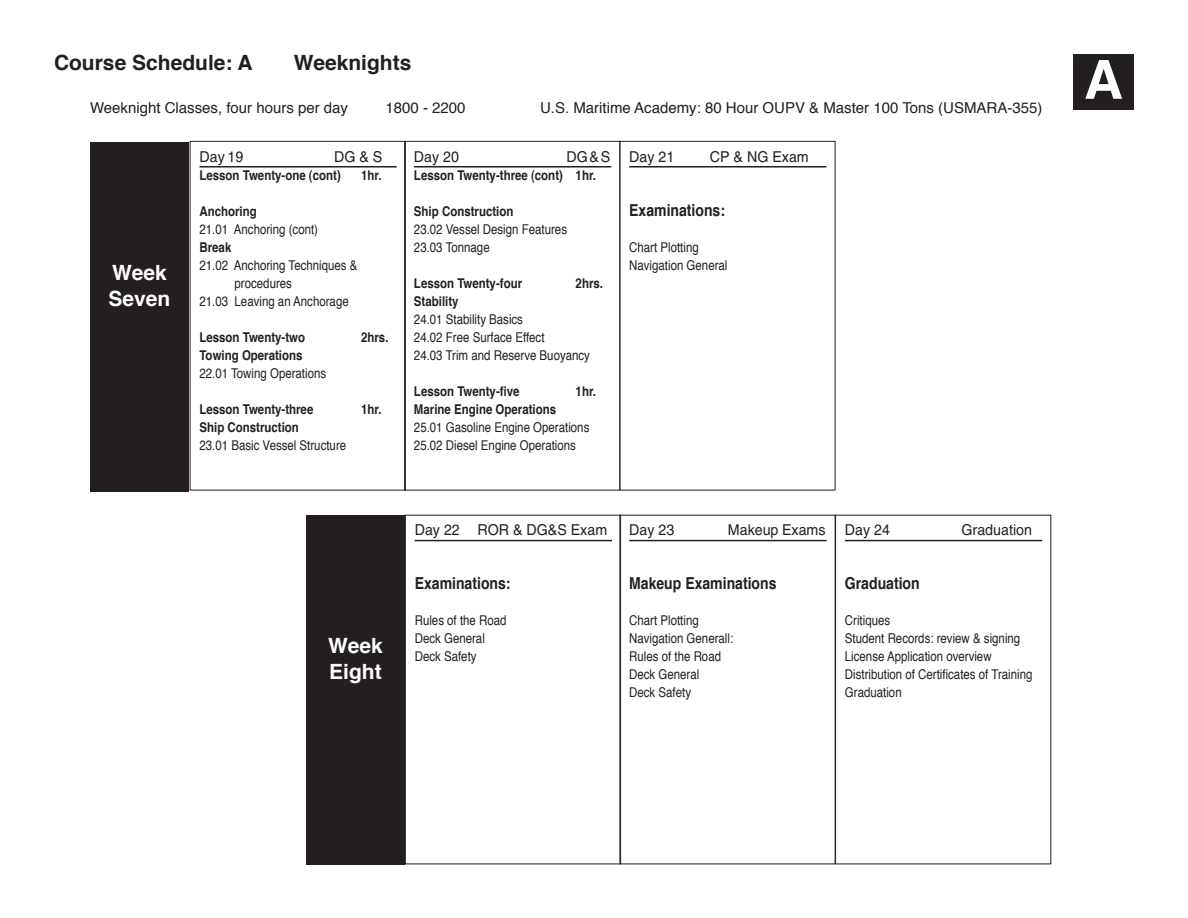
<style>
.page{position:relative;width:1188px;height:918px;background:#fff}
.page>*{position:absolute;margin:0;border:0;box-sizing:border-box;transform-origin:0 0}
.t1{font:700 54px "Helvetica LT Std";color:#fff}
.t2{font:700 21px "Helvetica";color:#231f20}
.t3{font:700 21px/25.2px "Helvetica";color:#fff}
.t4{font:700 16.5px "Helvetica";color:#231f20;scale:.85 1}
.t5{font:15px "Helvetica";color:#231f20}
.t6{font:15px "Helvetica LT Std";color:#231f20;scale:.95 1}
.t7{font:13.5px/18px "Helvetica";color:#231f20;scale:.85 1}
.t8{font:700 13.5px "Helvetica";color:#231f20;scale:.85 1}
</style>
<div class="page">
<hr style="left:200px;top:166px;width:197px;height:2px;background:#231f20">
<div style="left:90px;top:142px;width:99px;height:349px;background:#231f20"></div>
<hr style="left:415px;top:540px;width:197px;height:1px;background:#231f20">
<div style="left:405px;top:515px;width:216px;height:349px;border:1px solid #231f20"></div>
<hr style="left:629px;top:540px;width:197px;height:1px;background:#231f20">
<div style="left:619px;top:515px;width:216px;height:349px;border:1px solid #231f20"></div>
<hr style="left:414px;top:166px;width:197px;height:2px;background:#231f20">
<div style="left:404px;top:141px;width:216px;height:350px;border:1px solid #231f20"></div>
<div style="left:306px;top:515px;width:99px;height:349px;background:#231f20"></div>
<hr style="left:629px;top:166px;width:197px;height:2px;background:#231f20">
<div style="left:619px;top:141px;width:216px;height:350px;border:1px solid #231f20"></div>
<div style="left:1073px;top:54px;width:61px;height:55px;background:#231f20"></div>
<hr style="left:845px;top:540px;width:197px;height:1px;background:#231f20">
<div style="left:835px;top:515px;width:216px;height:349px;border:1px solid #231f20"></div>
<h2 class="t2" style="left:54px;top:46px;width:200px">Course Schedule: A</h2>
<h2 class="t2" style="left:294px;top:46px;width:119px">Weeknights</h2>
<p class="t5" style="left:90px;top:97px;width:260px">Weeknight Classes, four hours per day</p>
<p class="t5" style="left:386px;top:97px;width:82px">1800 - 2200</p>
<p class="t5" style="left:540px;top:97px;width:504px">U.S. Maritime Academy: 80 Hour OUPV &amp; Master 100 Tons (USMARA-355)</p>
<h2 class="t3" style="left:109px;top:261px;width:63px">Week<br>Seven</h2>
<p class="t6" style="left:200px;top:148px;width:48px">Day 19</p>
<p class="t6" style="left:334px;top:148px;width:52px">DG &amp; S</p>
<p class="t8" style="left:200px;top:164px;width:168px">Lesson Twenty-one (cont)</p>
<p class="t8" style="left:361px;top:164px;width:26px">1hr.</p>
<p class="t8" style="left:200px;top:200px;width:69px">Anchoring</p>
<p class="t7" style="left:200px;top:220px;width:141px">21.01 Anchoring (cont)</p>
<p class="t8" style="left:200px;top:236px;width:39px">Break</p>
<p class="t7" style="left:200px;top:256px;width:187px">21.02 Anchoring Techniques &amp;</p>
<p class="t7" style="left:235px;top:274px;width:69px">procedures</p>
<p class="t7" style="left:200px;top:292px;width:177px">21.03 Leaving an Anchorage</p>
<p class="t8" style="left:200px;top:326px;width:126px">Lesson Twenty-two</p>
<p class="t8" style="left:361px;top:326px;width:34px">2hrs.</p>
<p class="t8" style="left:200px;top:344px;width:123px">Towing Operations</p>
<p class="t7" style="left:200px;top:364px;width:151px">22.01 Towing Operations</p>
<p class="t8" style="left:200px;top:398px;width:136px">Lesson Twenty-three</p>
<p class="t8" style="left:361px;top:398px;width:26px">1hr.</p>
<p class="t8" style="left:200px;top:416px;width:119px">Ship Construction</p>
<p class="t7" style="left:200px;top:436px;width:174px">23.01 Basic Vessel Structure</p>
<p class="t6" style="left:414px;top:148px;width:49px">Day 20</p>
<p class="t6" style="left:567px;top:148px;width:48px">DG &amp; S</p>
<p class="t8" style="left:414px;top:164px;width:216px">Lesson Twenty-three (cont) 1hr.</p>
<p class="t8" style="left:414px;top:200px;width:119px">Ship Construction</p>
<p class="t7" style="left:414px;top:220px;width:182px">23.02 Vessel Design Features<br>23.03 Tonnage</p>
<p class="t8" style="left:414px;top:272px;width:129px">Lesson Twenty-four</p>
<p class="t8" style="left:576px;top:272px;width:34px">2hrs.</p>
<p class="t8" style="left:414px;top:290px;width:54px">Stability</p>
<p class="t7" style="left:414px;top:310px;width:209px">24.01 Stability Basics<br>24.02 Free Surface Effect<br>24.03 Trim and Reserve Buoyancy</p>
<p class="t8" style="left:414px;top:380px;width:126px">Lesson Twenty-five</p>
<p class="t8" style="left:576px;top:380px;width:26px">1hr.</p>
<p class="t8" style="left:414px;top:398px;width:169px">Marine Engine Operations</p>
<p class="t7" style="left:414px;top:418px;width:208px">25.01 Gasoline Engine Operations<br>25.02 Diesel Engine Operations</p>
<p class="t6" style="left:629px;top:148px;width:49px">Day 21</p>
<p class="t6" style="left:710px;top:148px;width:106px">CP &amp; NG Exam</p>
<p class="t4" style="left:629px;top:196px;width:114px">Examinations:</p>
<p class="t7" style="left:629px;top:238px;width:117px">Chart Plotting<br>Navigation General</p>
<h2 class="t3" style="left:328px;top:634px;width:56px">Week<br>Eight</h2>
<p class="t6" style="left:415px;top:521px;width:204px">Day 22 ROR &amp; DG&amp;S Exam</p>
<p class="t4" style="left:415px;top:570px;width:114px">Examinations:</p>
<p class="t7" style="left:415px;top:612px;width:110px">Rules of the Road<br>Deck General<br>Deck Safety</p>
<p class="t6" style="left:629px;top:521px;width:49px">Day 23</p>
<p class="t6" style="left:728px;top:521px;width:104px">Makeup Exams</p>
<p class="t4" style="left:629px;top:570px;width:175px">Makeup Examinations</p>
<p class="t7" style="left:629px;top:612px;width:124px">Chart Plotting<br>Navigation Generall:<br>Rules of the Road<br>Deck General<br>Deck Safety</p>
<p class="t6" style="left:845px;top:521px;width:49px">Day 24</p>
<p class="t6" style="left:962px;top:521px;width:76px">Graduation</p>
<p class="t4" style="left:845px;top:570px;width:90px">Graduation</p>
<p class="t7" style="left:845px;top:612px;width:222px">Critiques<br>Student Records: review &amp; signing<br>License Application overview<br>Distribution of Certificates of Training<br>Graduation</p>
<h1 class="t1" style="left:1084px;top:47px;width:40px">A</h1>
</div>
